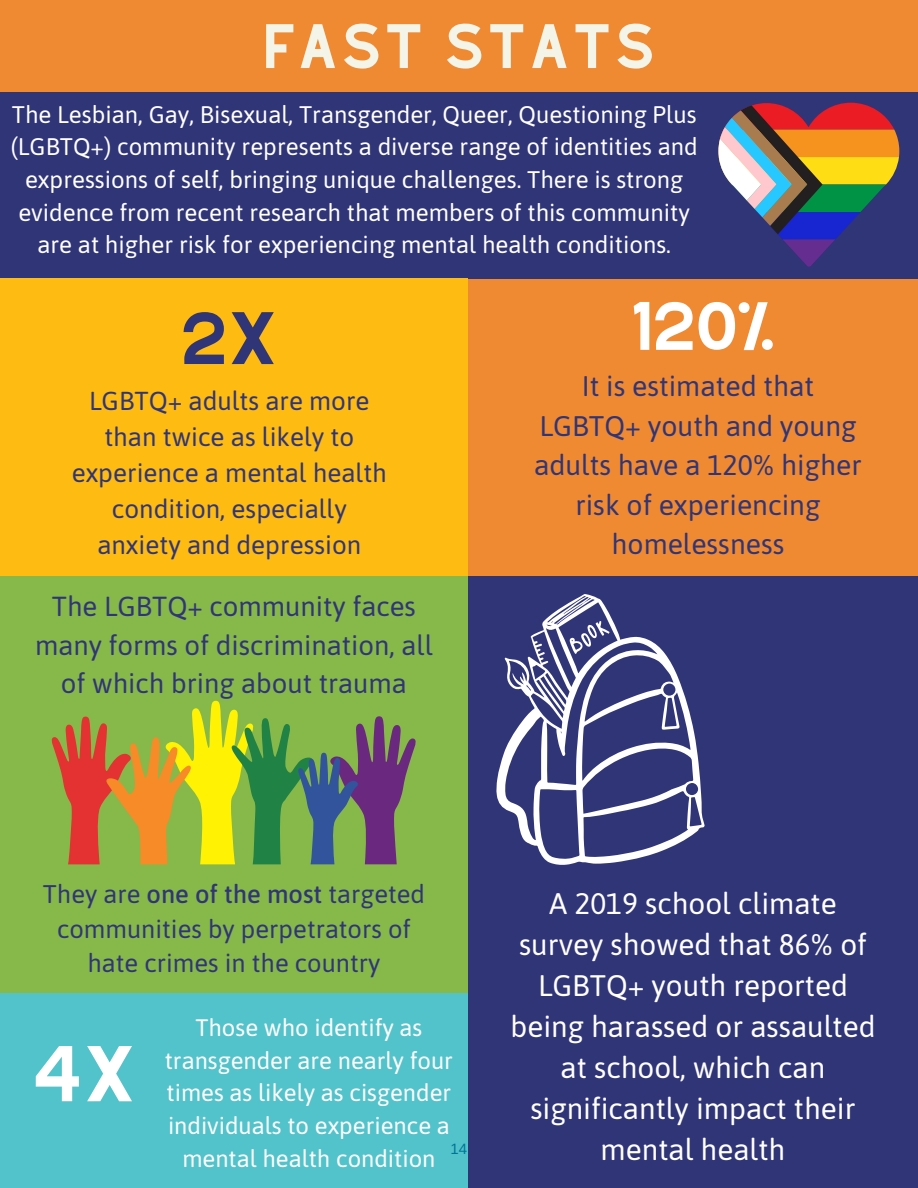
<style>
.page{position:relative;width:918px;height:1188px;background:#ef8a32}
.page>*{position:absolute;margin:0;border:0;box-sizing:border-box;transform-origin:0 0}
.t1{font:69px "Alyssum Sans";color:#fff}
.t2{font:64.8px "Alyssum Sans";color:#303577}
.t3{font:59.85px "Alyssum Sans";color:#fff}
.t4{font:54.9px "Alyssum Sans";letter-spacing:.025em;color:#f5f4e9}
.t5{font:29.7px/41.1px "Asap";color:#fff;text-align:center}
.t6{font:28.35px/39.3px "Asap";color:#303577;text-align:center}
.t7{font:27.6px/38.2px "Asap";color:#303577;text-align:center}
.t8{font:25.95px/36px "Asap";color:#303577;text-align:center}
.t9{font:25.5px/34.8px "Asap";color:#303577;text-align:center}
.t10{font:24px/32.7px "Asap";color:#fff;text-align:center}
.t11{font:23.85px/32.7px "Asap";color:#fff;text-align:center}
.t12{font:15px "Arimo";color:#007696}
.s1{font-weight:500}
</style>
<div class="page">
<div style="left:0;top:92px;width:918px;height:186px;background:#303577"></div>
<svg style="left:718px;top:103px;width:181px;height:164px"></svg>
<div style="left:0;top:278px;width:468px;height:298px;background:#febb12"></div>
<div style="left:468px;top:576px;width:450px;height:612px;background:#303577"></div>
<div style="left:0;top:576px;width:468px;height:417px;background:#86b949"></div>
<div style="left:0;top:993px;width:468px;height:195px;background:#53c3cb"></div>
<svg style="left:496px;top:594px;width:209px;height:271px"></svg>
<svg style="left:569px;top:621px;width:41px;height:33px"></svg>
<svg style="left:51px;top:700px;width:365px;height:164px"></svg>
<p class="t4" style="left:262px;top:13px;width:395px">FAST STATS</p>
<p class="t10" style="left:11px;top:98px;width:689px">The Lesbian, Gay, Bisexual, Transgender, Queer, Questioning Plus (LGBTQ+) community represents a diverse range of identities and expressions of self, bringing unique challenges. There is strong evidence from recent research that members of this community are at higher risk for experiencing mental health conditions.</p>
<p class="t2" style="left:180px;top:299px;width:99px">2X</p>
<p class="t8" style="left:72px;top:383px;width:317px">LGBTQ+ adults are more than twice as likely to experience a mental health condition, especially anxiety and depression</p>
<p class="t7" style="left:35px;top:587px;width:399px">The LGBTQ+ community faces many forms of discrimination, all of which bring about trauma</p>
<p class="t3" style="left:631px;top:290px;width:149px">120%</p>
<p class="t6" style="left:534px;top:367px;width:329px">It is estimated that<br>LGBTQ+ youth and young adults have a 120% higher risk of experiencing homelessness</p>
<p class="t9" style="left:43px;top:876px;width:383px">They are <span class="s1">one of the most</span> targeted communities by perpetrators of hate crimes in the country</p>
<p class="t1" style="left:32px;top:1032px;width:106px">4X</p>
<p class="t11" style="left:165px;top:1011px;width:290px">Those who identify as transgender are nearly four times as likely as cisgender individuals to experience a mental health condition</p>
<p class="t12" style="left:451px;top:1140px;width:18px">14</p>
<p class="t5" style="left:510px;top:882px;width:366px">A 2019 school climate survey showed that 86% of<br>LGBTQ+ youth reported being harassed or assaulted at school, which can significantly impact their mental health</p>
</div>
